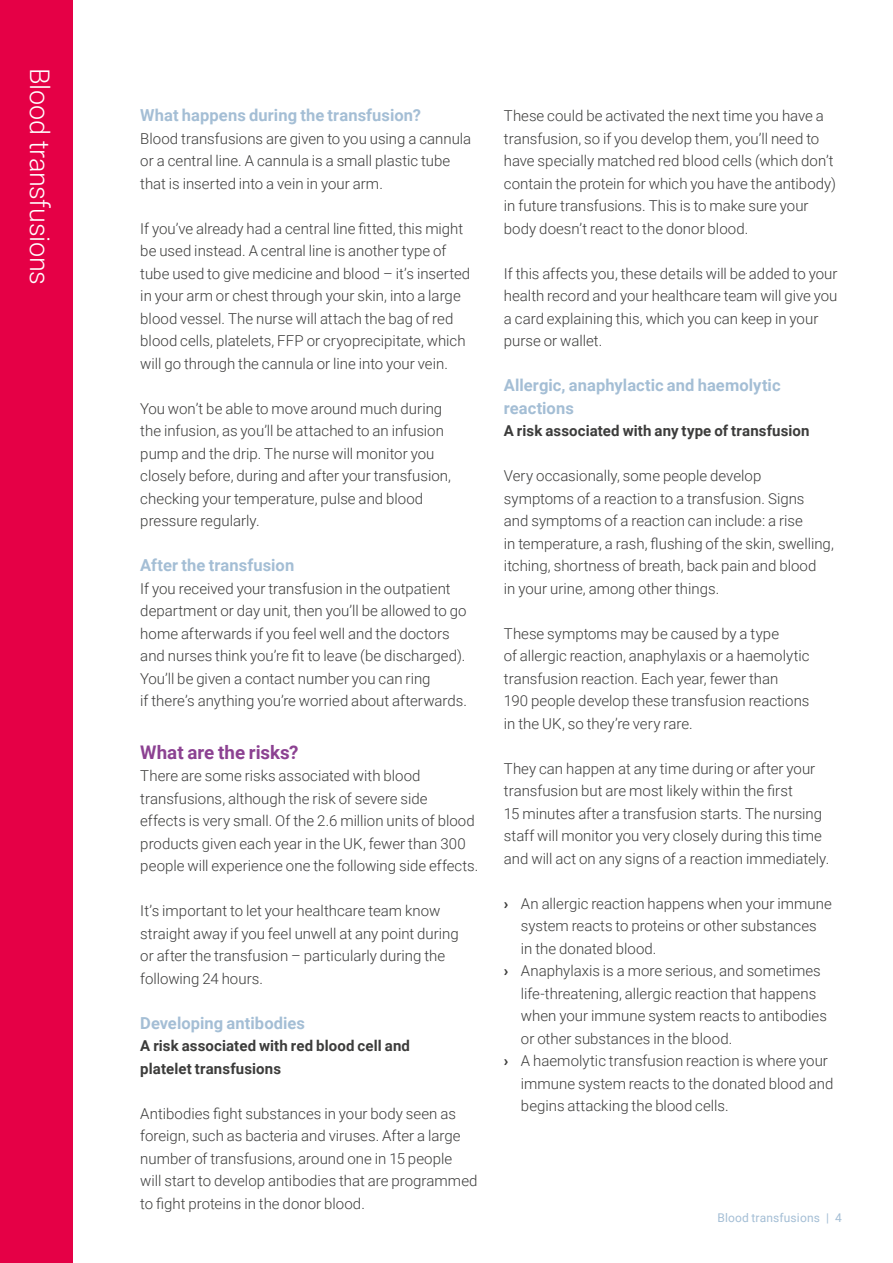
<style>
.page{position:relative;width:893px;height:1263px;background:#fff}
.page>*{position:absolute;margin:0;border:0;box-sizing:border-box;transform-origin:0 0}
.t1{font:300 27px "Roboto";letter-spacing:-.01em;color:#fff}
.t2{font:700 18.75px "Roboto";color:#8c4292}
.t3{font:700 16.5px/22.5px "Roboto";letter-spacing:.005em;color:#a4bed5}
.t4{font:300 15px/22.5px "Roboto";color:#3c3c3b}
.t5{font:700 15px/22.5px "Roboto";letter-spacing:.01em;color:#3c3c3b}
.t6{font:12px "Roboto";letter-spacing:.015em;color:#a4bed5}
.s1{font-weight:900}
</style>
<div class="page">
<div style="left:0;top:0;width:72px;height:1263px;background:#e50046"></div>
<h1 class="t1" style="left:59px;top:68px;width:218px;rotate:90deg">Blood transfusions</h1>
<p class="t3" style="left:140px;top:104px;width:282px">What happens during the transfusion?</p>
<p class="t4" style="left:140px;top:127px;width:332px">Blood transfusions are given to you using a cannula or a central line. A cannula is a small plastic tube that is inserted into a vein in your arm.</p>
<p class="t4" style="left:140px;top:217px;width:331px">If you’ve already had a central line fitted, this might be used instead. A central line is another type of tube used to give medicine and blood – it’s inserted in your arm or chest through your skin, into a large blood vessel. The nurse will attach the bag of red blood cells, platelets, FFP or cryoprecipitate, which will go through the cannula or line into your vein.</p>
<p class="t4" style="left:140px;top:397px;width:312px">You won’t be able to move around much during the infusion, as you’ll be attached to an infusion pump and the drip. The nurse will monitor you closely before, during and after your transfusion, checking your temperature, pulse and blood pressure regularly.</p>
<p class="t3" style="left:140px;top:554px;width:155px">After the transfusion</p>
<p class="t4" style="left:140px;top:577px;width:328px">If you received your transfusion in the outpatient department or day unit, then you’ll be allowed to go home afterwards if you feel well and the doctors and nurses think you’re fit to leave (be discharged).<br>You’ll be given a contact number you can ring<br>if there’s anything you’re worried about afterwards.</p>
<h2 class="t2" style="left:140px;top:739px;width:160px">What are the risks?</h2>
<p class="t4" style="left:140px;top:764px;width:340px">There are some risks associated with blood transfusions, although the risk of severe side<br>effects is very small. Of the 2.6 million units of blood products given each year in the UK, fewer than 300 people will experience one the following side effects.</p>
<p class="t4" style="left:140px;top:899px;width:320px">It’s important to let your healthcare team know straight away if you feel unwell at any point during or after the transfusion – particularly during the following 24 hours.</p>
<p class="t3" style="left:140px;top:1011px;width:166px">Developing antibodies</p>
<p class="t5" style="left:140px;top:1034px;width:271px">A risk associated with red blood cell and platelet transfusions</p>
<p class="t4" style="left:140px;top:1102px;width:339px">Antibodies fight substances in your body seen as foreign, such as bacteria and viruses. After a large number of transfusions, around one in 15 people<br>will start to develop antibodies that are programmed to fight proteins in the donor blood.</p>
<p class="t4" style="left:504px;top:104px;width:334px">These could be activated the next time you have a transfusion, so if you develop them, you’ll need to have specially matched red blood cells (which don’t contain the protein for which you have the antibody) in future transfusions. This is to make sure your body doesn’t react to the donor blood.</p>
<p class="t4" style="left:504px;top:262px;width:335px">If this affects you, these details will be added to your health record and your healthcare team will give you a card explaining this, which you can keep in your purse or wallet.</p>
<p class="t3" style="left:504px;top:374px;width:278px">Allergic, anaphylactic and haemolytic reactions</p>
<p class="t5" style="left:504px;top:419px;width:307px">A risk associated with any type of transfusion</p>
<p class="t4" style="left:504px;top:464px;width:332px">Very occasionally, some people develop symptoms of a reaction to a transfusion. Signs<br>and symptoms of a reaction can include: a rise<br>in temperature, a rash, flushing of the skin, swelling, itching, shortness of breath, back pain and blood<br>in your urine, among other things.</p>
<p class="t4" style="left:504px;top:622px;width:307px">These symptoms may be caused by a type<br>of allergic reaction, anaphylaxis or a haemolytic transfusion reaction. Each year, fewer than<br>190 people develop these transfusion reactions in the UK, so they’re very rare.</p>
<p class="t4" style="left:504px;top:757px;width:327px">They can happen at any time during or after your transfusion but are most likely within the first<br>15 minutes after a transfusion starts. The nursing staff will monitor you very closely during this time and will act on any signs of a reaction immediately.</p>
<p class="t4" style="left:504px;top:892px;width:329px"><span class="s1">›</span> An allergic reaction happens when your immune</p>
<p class="t4" style="left:521px;top:914px;width:297px">system reacts to proteins or other substances</p>
<p class="t4" style="left:521px;top:937px;width:137px">in the donated blood.</p>
<p class="t4" style="left:504px;top:959px;width:318px"><span class="s1">›</span> Anaphylaxis is a more serious, and sometimes</p>
<p class="t4" style="left:521px;top:982px;width:297px">life-threatening, allergic reaction that happens</p>
<p class="t4" style="left:521px;top:1004px;width:308px">when your immune system reacts to antibodies</p>
<p class="t4" style="left:521px;top:1027px;width:213px">or other substances in the blood.</p>
<p class="t4" style="left:504px;top:1049px;width:326px"><span class="s1">›</span> A haemolytic transfusion reaction is where your</p>
<p class="t4" style="left:521px;top:1072px;width:314px">immune system reacts to the donated blood and</p>
<p class="t4" style="left:521px;top:1094px;width:209px">begins attacking the blood cells.</p>
<p class="t6" style="left:717px;top:1209px;width:126px">Blood transfusions | 4</p>
</div>
